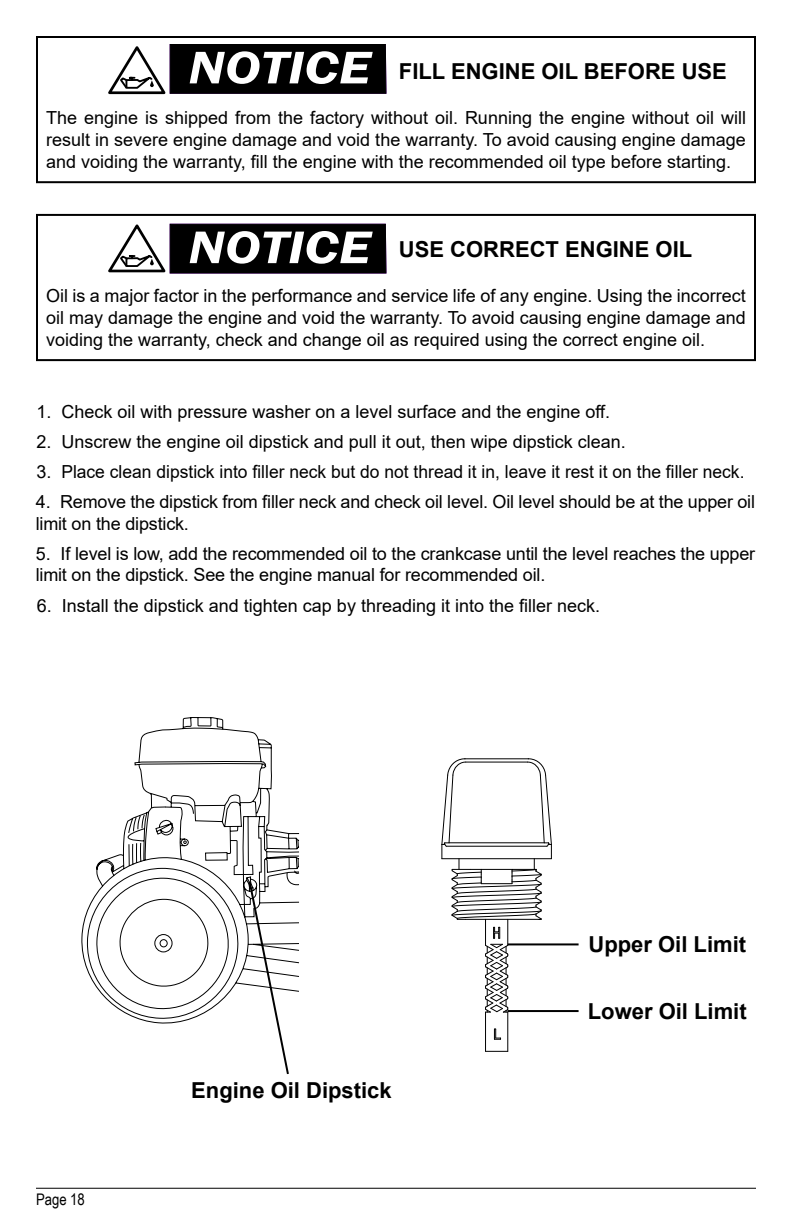
<style>
.page{position:relative;width:792px;height:1224px;background:#fff}
.page>*{position:absolute;margin:0;border:0;box-sizing:border-box;transform-origin:0 0}
.t1{font:italic 600 47.4px "Franklin Gothic";color:#fff;scale:1.18 1}
.t2{font:700 22px "Arial";color:#000}
.t3{font:18px/22px "Arial";color:#000;text-align:justify}
.t4{font:16px "Arial Narrow";color:#000}
</style>
<div class="page">
<svg style="left:81px;top:717px;width:219px;height:307px"></svg>
<div style="left:36px;top:36px;width:720px;height:147px;border:2px solid #000"></div>
<div style="left:36px;top:214px;width:720px;height:147px;border:2px solid #000"></div>
<svg style="left:486px;top:1051px;width:22px;height:1px"></svg>
<hr style="left:485px;top:1012px;width:1px;height:39px;background:#000">
<hr style="left:507px;top:1012px;width:1px;height:39px;background:#000">
<svg style="left:494px;top:1029px;width:7px;height:11px"></svg>
<svg style="left:441px;top:758px;width:111px;height:255px"></svg>
<svg style="left:247px;top:879px;width:43px;height:196px"></svg>
<hr style="left:508px;top:943px;width:71px;height:2px;background:#000">
<hr style="left:508px;top:1010px;width:71px;height:2px;background:#000">
<svg style="left:108px;top:224px;width:278px;height:50px"></svg>
<hr style="left:36px;top:1188px;width:720px;height:1px;background:#000">
<svg style="left:108px;top:44px;width:278px;height:50px"></svg>
<h1 class="t1" style="left:188px;top:37px;width:156px">NOTICE</h1>
<p class="t2" style="left:399px;top:55px;width:330px">FILL ENGINE OIL BEFORE USE</p>
<p class="t3" style="left:46px;top:106px;width:701px">The engine is shipped from the factory without oil. Running the engine without oil will result in severe engine damage and void the warranty. To avoid causing engine damage and voiding the warranty, fill the engine with the recommended oil type before starting.</p>
<h1 class="t1" style="left:188px;top:217px;width:156px">NOTICE</h1>
<p class="t2" style="left:399px;top:234px;width:295px">USE CORRECT ENGINE OIL</p>
<p class="t3" style="left:46px;top:284px;width:701px">Oil is a major factor in the performance and service life of any engine. Using the incorrect oil may damage the engine and void the warranty. To avoid causing engine damage and voiding the warranty, check and change oil as required using the correct engine oil.</p>
<p class="t3" style="left:36px;top:400px;width:575px">1. Check oil with pressure washer on a level surface and the engine off.</p>
<p class="t3" style="left:37px;top:430px;width:591px">2. Unscrew the engine oil dipstick and pull it out, then wipe dipstick clean.</p>
<p class="t3" style="left:36px;top:461px;width:710px">3. Place clean dipstick into filler neck but do not thread it in, leave it rest it on the filler neck.</p>
<p class="t3" style="left:36px;top:491px;width:721px">4. Remove the dipstick from filler neck and check oil level. Oil level should be at the upper oil limit on the dipstick.</p>
<p class="t3" style="left:36px;top:543px;width:721px">5. If level is low, add the recommended oil to the crankcase until the level reaches the upper limit on the dipstick. See the engine manual for recommended oil.</p>
<p class="t3" style="left:37px;top:594px;width:565px">6. Install the dipstick and tighten cap by threading it into the filler neck.</p>
<p class="t2" style="left:588px;top:929px;width:159px">Upper Oil Limit</p>
<p class="t4" style="left:36px;top:1187px;width:50px">Page 18</p>
<p class="t2" style="left:191px;top:1075px;width:202px">Engine Oil Dipstick</p>
<p class="t2" style="left:588px;top:996px;width:160px">Lower Oil Limit</p>
</div>
